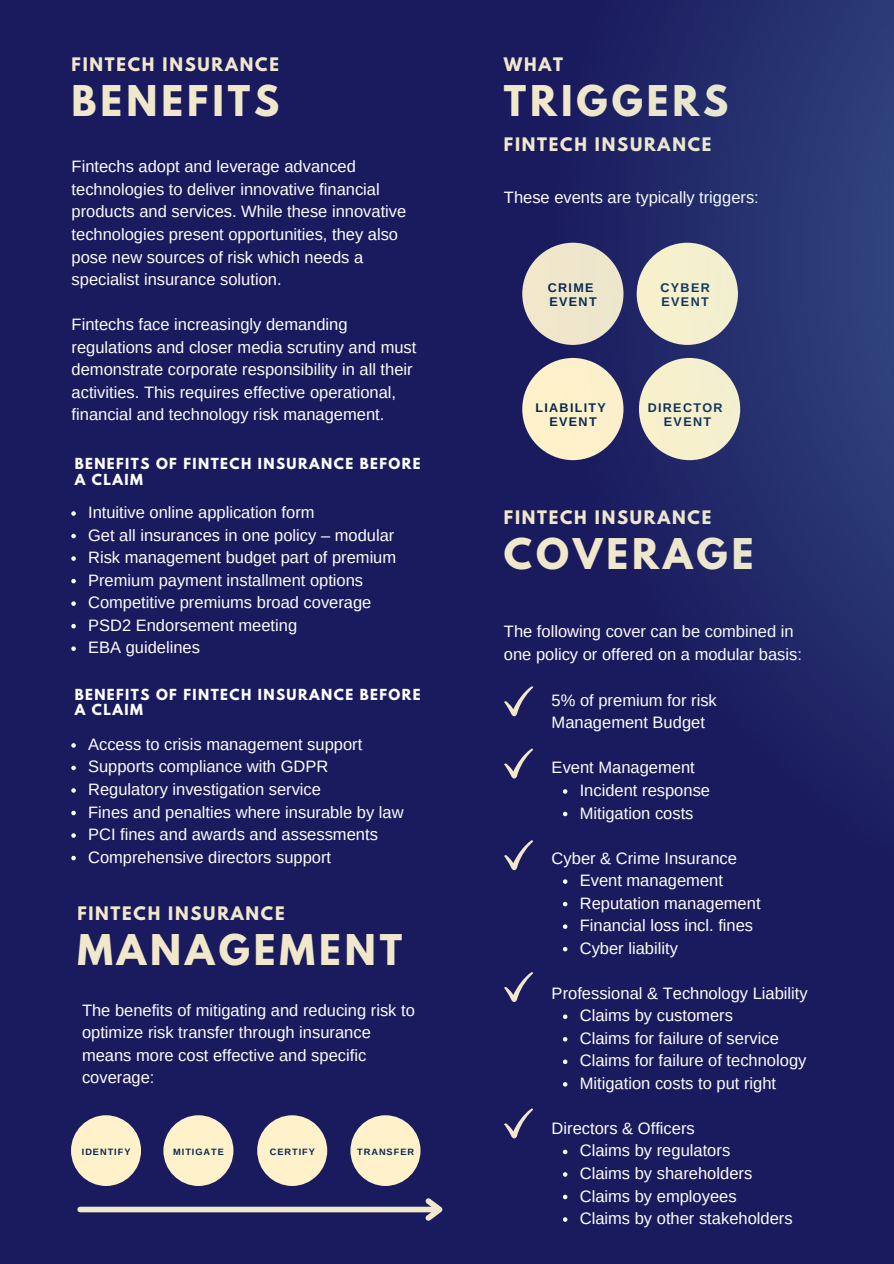
<style>
.page{position:relative;width:894px;height:1264px;background:#fff}
.page>*{position:absolute;margin:0;border:0;box-sizing:border-box;transform-origin:0 0}
.t1{font:700 37.5px "League Spartan";letter-spacing:.105em;color:#f1e7cb}
.t2{font:16.5px/22.5px "Arimo";color:#fdfdfd}
.t3{font:700 16.5px "League Spartan";letter-spacing:.105em;color:#f1e7cb}
.t4{font:700 13.5px "League Spartan";letter-spacing:.105em;color:#fff}
.t5{font:700 12.6px "Arimo";letter-spacing:.105em;color:#062852}
.t6{font:700 9.15px "Arimo";letter-spacing:.105em;color:#062852}
</style>
<div class="page">
<div style="left:0;top:0;width:893px;height:1263px;background:#1a1b5e"></div>
<div style="left:71px;top:1115px;width:70px;height:70px;background:#fff1ca;border-radius:50%"></div>
<div style="left:163px;top:1115px;width:70px;height:70px;background:#fff1ca;border-radius:50%"></div>
<div style="left:257px;top:1115px;width:70px;height:70px;background:#fff1ca;border-radius:50%"></div>
<div style="left:80px;top:1206px;width:358px;height:6px;background:#f1e7cb"></div>
<svg style="left:420px;top:1198px;width:23px;height:23px"></svg>
<svg style="left:563px;top:1059px;width:4px;height:5px"></svg>
<svg style="left:562px;top:1082px;width:5px;height:4px"></svg>
<svg style="left:563px;top:1149px;width:4px;height:5px"></svg>
<svg style="left:562px;top:1172px;width:5px;height:4px"></svg>
<svg style="left:563px;top:1194px;width:4px;height:5px"></svg>
<svg style="left:562px;top:1217px;width:5px;height:4px"></svg>
<svg style="left:71px;top:511px;width:5px;height:5px"></svg>
<svg style="left:71px;top:534px;width:5px;height:4px"></svg>
<svg style="left:71px;top:556px;width:5px;height:5px"></svg>
<svg style="left:71px;top:579px;width:5px;height:4px"></svg>
<svg style="left:71px;top:601px;width:5px;height:5px"></svg>
<svg style="left:71px;top:624px;width:5px;height:4px"></svg>
<svg style="left:71px;top:646px;width:5px;height:5px"></svg>
<svg style="left:71px;top:743px;width:5px;height:4px"></svg>
<svg style="left:71px;top:765px;width:5px;height:5px"></svg>
<svg style="left:71px;top:788px;width:5px;height:4px"></svg>
<svg style="left:71px;top:810px;width:5px;height:5px"></svg>
<svg style="left:71px;top:833px;width:5px;height:4px"></svg>
<svg style="left:71px;top:855px;width:5px;height:5px"></svg>
<svg style="left:504px;top:1108px;width:29px;height:30px"></svg>
<div style="left:350px;top:1115px;width:70px;height:70px;background:#fff1ca;border-radius:50%"></div>
<img style="left:504px;top:0;width:389px;height:1042px">
<p class="t3" style="left:72px;top:56px;width:209px">FINTECH INSURANCE</p>
<p class="t1" style="left:72px;top:82px;width:209px">BENEFITS</p>
<p class="t2" style="left:72px;top:155px;width:336px">Fintechs adopt and leverage advanced technologies to deliver innovative financial products and services. While these innovative technologies present opportunities, they also pose new sources of risk which needs a specialist insurance solution.</p>
<p class="t2" style="left:72px;top:313px;width:346px">Fintechs face increasingly demanding regulations and closer media scrutiny and must demonstrate corporate responsibility in all their activities. This requires effective operational, financial and technology risk management.</p>
<p class="t4" style="left:75px;top:457px;width:347px">BENEFITS OF FINTECH INSURANCE BEFORE</p>
<p class="t4" style="left:75px;top:473px;width:70px">A CLAIM</p>
<p class="t2" style="left:88px;top:501px;width:228px">Intuitive online application form</p>
<p class="t2" style="left:88px;top:523px;width:308px">Get all insurances in one policy – modular</p>
<p class="t2" style="left:88px;top:546px;width:309px">Risk management budget part of premium</p>
<p class="t2" style="left:88px;top:568px;width:276px">Premium payment installment options</p>
<p class="t2" style="left:88px;top:591px;width:285px">Competitive premiums broad coverage</p>
<p class="t2" style="left:88px;top:613px;width:210px">PSD2 Endorsement meeting</p>
<p class="t2" style="left:88px;top:636px;width:113px">EBA guidelines</p>
<p class="t4" style="left:75px;top:687px;width:347px">BENEFITS OF FINTECH INSURANCE BEFORE</p>
<p class="t4" style="left:75px;top:703px;width:70px">A CLAIM</p>
<p class="t2" style="left:88px;top:733px;width:275px">Access to crisis management support</p>
<p class="t2" style="left:88px;top:755px;width:242px">Supports compliance with GDPR</p>
<p class="t2" style="left:88px;top:778px;width:234px">Regulatory investigation service</p>
<p class="t2" style="left:88px;top:800px;width:317px">Fines and penalties where insurable by law</p>
<p class="t2" style="left:88px;top:823px;width:291px">PCI fines and awards and assessments</p>
<p class="t2" style="left:88px;top:845px;width:244px">Comprehensive directors support</p>
<p class="t3" style="left:77px;top:905px;width:209px">FINTECH INSURANCE</p>
<p class="t1" style="left:77px;top:931px;width:326px">MANAGEMENT</p>
<p class="t2" style="left:82px;top:998px;width:334px">The benefits of mitigating and reducing risk to optimize risk transfer through insurance means more cost effective and specific coverage:</p>
<p class="t6" style="left:82px;top:1146px;width:50px">IDENTIFY</p>
<p class="t6" style="left:173px;top:1146px;width:52px">MITIGATE</p>
<p class="t6" style="left:270px;top:1146px;width:47px">CERTIFY</p>
<p class="t6" style="left:357px;top:1146px;width:58px">TRANSFER</p>
<p class="t3" style="left:504px;top:56px;width:61px">WHAT</p>
<p class="t1" style="left:504px;top:82px;width:226px">TRIGGERS</p>
<p class="t3" style="left:504px;top:136px;width:209px">FINTECH INSURANCE</p>
<p class="t2" style="left:504px;top:186px;width:256px">These events are typically triggers:</p>
<p class="t5" style="left:547px;top:280px;width:47px">CRIME</p>
<p class="t5" style="left:549px;top:295px;width:49px">EVENT</p>
<p class="t5" style="left:535px;top:400px;width:72px">LIABILITY</p>
<p class="t5" style="left:549px;top:414px;width:49px">EVENT</p>
<p class="t5" style="left:660px;top:280px;width:51px">CYBER</p>
<p class="t5" style="left:661px;top:295px;width:49px">EVENT</p>
<p class="t5" style="left:647px;top:400px;width:76px">DIRECTOR</p>
<p class="t5" style="left:663px;top:414px;width:49px">EVENT</p>
<p class="t3" style="left:504px;top:509px;width:209px">FINTECH INSURANCE</p>
<p class="t1" style="left:504px;top:535px;width:251px">COVERAGE</p>
<p class="t2" style="left:504px;top:620px;width:291px">The following cover can be combined in</p>
<p class="t2" style="left:504px;top:643px;width:299px">one policy or offered on a modular basis:</p>
<p class="t2" style="left:551px;top:689px;width:167px">5% of premium for risk</p>
<p class="t2" style="left:551px;top:711px;width:155px">Management Budget</p>
<p class="t2" style="left:551px;top:756px;width:145px">Event Management</p>
<p class="t2" style="left:579px;top:779px;width:132px">Incident response</p>
<p class="t2" style="left:579px;top:801px;width:115px">Mitigation costs</p>
<p class="t2" style="left:551px;top:846px;width:187px">Cyber &amp; Crime Insurance</p>
<p class="t2" style="left:579px;top:869px;width:145px">Event management</p>
<p class="t2" style="left:579px;top:891px;width:182px">Reputation management</p>
<p class="t2" style="left:579px;top:914px;width:175px">Financial loss incl. fines</p>
<p class="t2" style="left:579px;top:936px;width:100px">Cyber liability</p>
<p class="t2" style="left:551px;top:981px;width:257px">Professional &amp; Technology Liability</p>
<p class="t2" style="left:579px;top:1004px;width:155px">Claims by customers</p>
<p class="t2" style="left:579px;top:1026px;width:201px">Claims for failure of service</p>
<p class="t2" style="left:579px;top:1049px;width:228px">Claims for failure of technology</p>
<p class="t2" style="left:579px;top:1071px;width:198px">Mitigation costs to put right</p>
<p class="t2" style="left:551px;top:1116px;width:145px">Directors &amp; Officers</p>
<p class="t2" style="left:579px;top:1139px;width:152px">Claims by regulators</p>
<p class="t2" style="left:579px;top:1161px;width:174px">Claims by shareholders</p>
<p class="t2" style="left:579px;top:1184px;width:158px">Claims by employees</p>
<p class="t2" style="left:579px;top:1206px;width:214px">Claims by other stakeholders</p>
</div>
